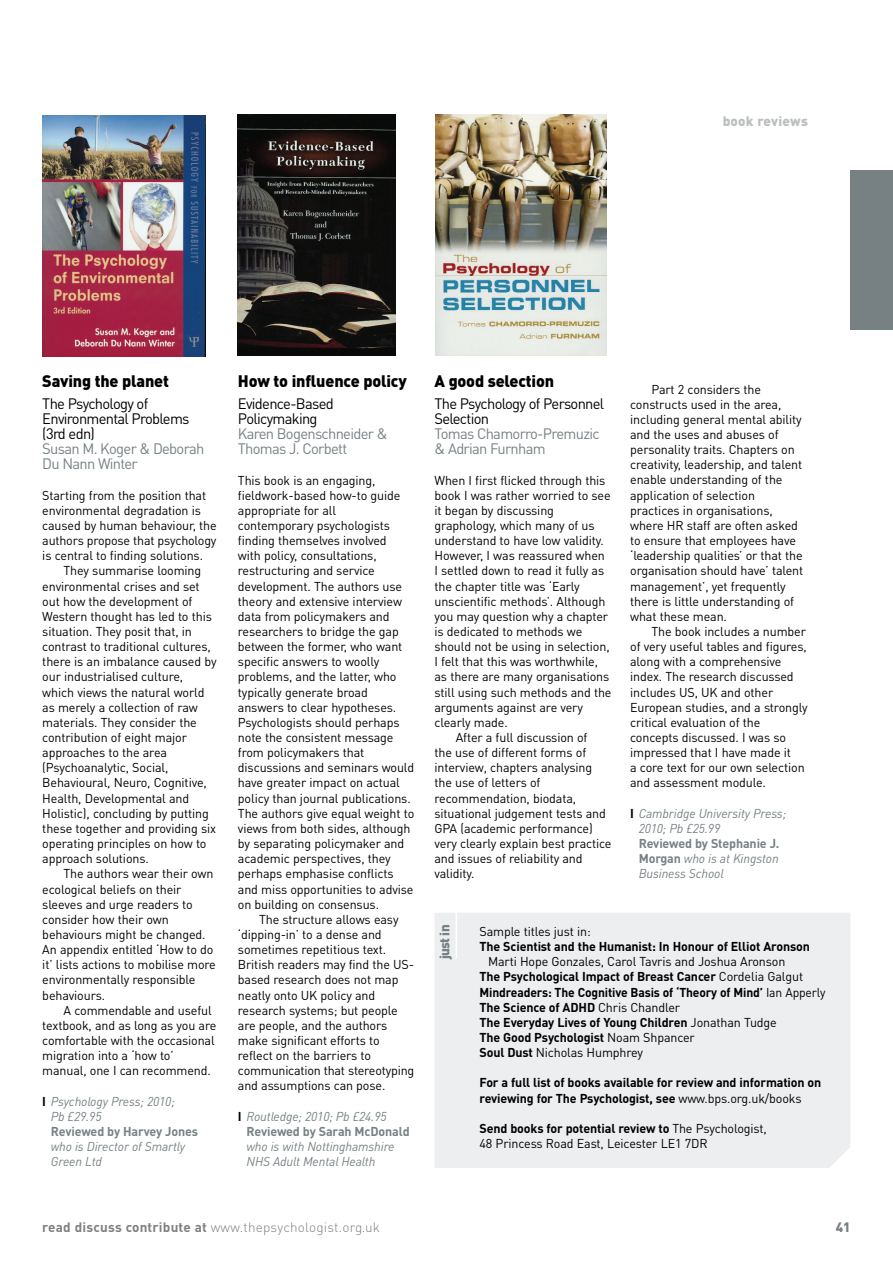
<style>
.page{position:relative;width:893px;height:1263px;background:#fff}
.page>*{position:absolute;margin:0;border:0;box-sizing:border-box;transform-origin:0 0}
.t1{font:900 16.5px "DIN Pro";letter-spacing:-.01em;color:#000}
.t2{font:15px/15.1px "DIN Pro";letter-spacing:-.045em;color:#000}
.t3{font:15px/15.1px "DIN Pro";letter-spacing:-.045em;color:#778184}
.t4{font:300 13.5px "DIN Pro";letter-spacing:.015em;color:#808080}
.t5{font:900 13.5px "DIN Pro";letter-spacing:.015em;color:#bbbfc0}
.t6{font:900 13.5px "DIN Pro";letter-spacing:-.05em;color:#778184}
.t7{font:12.75px/15.1px "DIN Pro";letter-spacing:-.01em;color:#000}
.t8{font:700 12.75px/15.1px "DIN Pro";letter-spacing:-.01em;color:#000}
.t9{font:italic 12.75px/15.1px "DIN Pro";letter-spacing:-.01em;color:#778184}
.t10{font:700 12.75px "DIN Pro";letter-spacing:-.01em;color:#778184}
.s1{font-weight:700;font-style:normal;color:#000}
.s2{font-weight:700;font-style:normal}
.s3{font-weight:400}
.s4{font-weight:700}
</style>
<div class="page">
<div style="left:850px;top:170px;width:42px;height:160px;background:#778184"></div>
<div style="left:42px;top:116px;width:169px;height:240px;background:linear-gradient(to bottom,#fff,#fff)"></div>
<img style="left:42px;top:116px;width:163px;height:240px">
<img style="left:436px;top:115px;width:170px;height:241px">
<div style="left:435px;top:913px;width:415px;height:255px;background:#edeeef"></div>
<img style="left:238px;top:115px;width:158px;height:241px">
<hr style="left:456px;top:903px;width:1px;height:56px;background:#fff">
<p class="t5" style="left:723px;top:116px;width:87px">book reviews</p>
<p class="t1" style="left:42px;top:375px;width:128px">Saving the planet</p>
<p class="t2" style="left:42px;top:398px;width:149px">The Psychology of<br>Environmental Problems (3rd edn)</p>
<p class="t3" style="left:42px;top:443px;width:164px">Susan M. Koger &amp; Deborah<br>Du Nann Winter</p>
<p class="t7" style="left:42px;top:489px;width:176px">Starting from the position that environmental degradation is caused by human behaviour, the authors propose that psychology is central to finding solutions.</p>
<p class="t7" style="left:42px;top:565px;width:176px;text-indent:21px">They summarise looming environmental crises and set out how the development of<br>Western thought has led to this situation. They posit that, in contrast to traditional cultures, there is an imbalance caused by our industrialised culture, which views the natural world as merely a collection of raw materials. They consider the contribution of eight major approaches to the area (Psychoanalytic, Social,<br>Behavioural, Neuro, Cognitive,<br>Health, Developmental and<br>Holistic), concluding by putting these together and providing six operating principles on how to approach solutions.</p>
<p class="t7" style="left:42px;top:868px;width:175px;text-indent:21px">The authors wear their own ecological beliefs on their sleeves and urge readers to consider how their own behaviours might be changed.<br>An appendix entitled ‘How to do it’ lists actions to mobilise more environmentally responsible behaviours.</p>
<p class="t7" style="left:42px;top:1004px;width:176px;text-indent:21px">A commendable and useful textbook, and as long as you are comfortable with the occasional migration into a ‘how to’ manual, one I can recommend.</p>
<p class="t9" style="left:51px;top:1095px;width:126px;text-indent:-9px"><span class="s1">I</span> Psychology Press; 2010;<br>Pb £29.95</p>
<p class="t10" style="left:51px;top:1127px;width:149px">Reviewed by Harvey Jones</p>
<p class="t9" style="left:51px;top:1140px;width:136px">who is Director of Smartly<br>Green Ltd</p>
<p class="t1" style="left:238px;top:375px;width:170px">How to influence policy</p>
<p class="t2" style="left:238px;top:398px;width:97px">Evidence-Based<br>Policymaking</p>
<p class="t3" style="left:238px;top:428px;width:151px">Karen Bogenschneider &amp;<br>Thomas J. Corbett</p>
<p class="t7" style="left:238px;top:474px;width:178px">This book is an engaging, fieldwork-based how-to guide appropriate for all contemporary psychologists finding themselves involved<br>with policy, consultations, restructuring and service development. The authors use theory and extensive interview data from policymakers and researchers to bridge the gap between the former, who want specific answers to woolly problems, and the latter, who typically generate broad answers to clear hypotheses.<br>Psychologists should perhaps note the consistent message from policymakers that discussions and seminars would have greater impact on actual policy than journal publications.<br>The authors give equal weight to views from both sides, although by separating policymaker and academic perspectives, they perhaps emphasise conflicts and miss opportunities to advise on building on consensus.</p>
<p class="t7" style="left:238px;top:913px;width:178px;text-indent:21px">The structure allows easy ‘dipping-in’ to a dense and sometimes repetitious text.<br>British readers may find the US&shy;based research does not map neatly onto UK policy and research systems; but people are people, and the authors make significant efforts to reflect on the barriers to communication that stereotyping and assumptions can pose.</p>
<p class="t9" style="left:246px;top:1110px;width:165px;text-indent:-9px"><span class="s1">I</span> Routledge; 2010; Pb £24.95<br><span class="s2">Reviewed by Sarah McDonald</span></p>
<p class="t9" style="left:246px;top:1140px;width:150px">who is with Nottinghamshire<br>NHS Adult Mental Health</p>
<p class="t1" style="left:434px;top:375px;width:121px">A good selection</p>
<p class="t2" style="left:434px;top:398px;width:171px">The Psychology of Personnel<br>Selection</p>
<p class="t3" style="left:434px;top:428px;width:167px">Tomas Chamorro-Premuzic &amp; Adrian Furnham</p>
<p class="t7" style="left:434px;top:474px;width:172px">When I first flicked through this</p>
<p class="t7" style="left:434px;top:489px;width:178px">book I was rather worried to see</p>
<p class="t7" style="left:434px;top:504px;width:121px">it began by discussing</p>
<p class="t7" style="left:434px;top:519px;width:162px">graphology, which many of us</p>
<p class="t7" style="left:434px;top:534px;width:171px">understand to have low validity.</p>
<p class="t7" style="left:434px;top:550px;width:172px">However, I was reassured when</p>
<p class="t7" style="left:434px;top:565px;width:171px">I settled down to read it fully as</p>
<p class="t7" style="left:434px;top:580px;width:147px">the chapter title was ‘Early</p>
<p class="t7" style="left:434px;top:595px;width:172px">unscientific methods’. Although</p>
<p class="t7" style="left:434px;top:610px;width:175px">you may question why a chapter</p>
<p class="t7" style="left:434px;top:625px;width:149px">is dedicated to methods we</p>
<p class="t7" style="left:434px;top:640px;width:177px">should not be using in selection,</p>
<p class="t7" style="left:434px;top:656px;width:165px">I felt that this was worthwhile,</p>
<p class="t7" style="left:434px;top:671px;width:176px">as there are many organisations</p>
<p class="t7" style="left:434px;top:686px;width:178px">still using such methods and the</p>
<p class="t7" style="left:434px;top:701px;width:150px">arguments against are very</p>
<p class="t7" style="left:434px;top:716px;width:75px">clearly made.</p>
<p class="t7" style="left:456px;top:731px;width:133px">After a full discussion of</p>
<p class="t7" style="left:434px;top:747px;width:153px">the use of different forms of</p>
<p class="t7" style="left:434px;top:762px;width:159px">interview, chapters analysing</p>
<p class="t7" style="left:434px;top:777px;width:107px">the use of letters of</p>
<p class="t7" style="left:434px;top:792px;width:143px">recommendation, biodata,</p>
<p class="t7" style="left:434px;top:807px;width:173px">situational judgement tests and</p>
<p class="t7" style="left:434px;top:822px;width:160px">GPA (academic performance)</p>
<p class="t7" style="left:434px;top:837px;width:179px">very clearly explain best practice</p>
<p class="t7" style="left:434px;top:853px;width:150px">and issues of reliability and</p>
<p class="t7" style="left:434px;top:868px;width:42px">validity.</p>
<p class="t7" style="left:630px;top:383px;width:175px;text-indent:21px">Part 2 considers the constructs used in the area, including general mental ability and the uses and abuses of personality traits. Chapters on creativity, leadership, and talent enable understanding of the application of selection practices in organisations, where HR staff are often asked to ensure that employees have ‘leadership qualities’ or that the organisation should have’ talent management’, yet frequently there is little understanding of what these mean.</p>
<p class="t7" style="left:630px;top:625px;width:179px;text-indent:21px">The book includes a number of very useful tables and figures, along with a comprehensive index. The research discussed includes US, UK and other<br>European studies, and a strongly critical evaluation of the concepts discussed. I was so impressed that I have made it<br>a core text for our own selection and assessment module.</p>
<p class="t9" style="left:639px;top:807px;width:149px;text-indent:-9px"><span class="s1">I</span> Cambridge University Press;<br>2010; Pb £25.99</p>
<p class="t9" style="left:639px;top:837px;width:142px;text-align:justify"><span class="s2">Reviewed by Stephanie J.<br>Morgan</span> who is at Kingston Business School</p>
<p class="t6" style="left:440px;top:959px;width:36px;rotate:-90deg">just in</p>
<p class="t7" style="left:479px;top:925px;width:113px">Sample titles just in:</p>
<p class="t8" style="left:479px;top:940px;width:332px">The Scientist and the Humanist: In Honour of Elliot Aronson</p>
<p class="t8" style="left:479px;top:955px;width:347px;text-indent:9px"><span class="s3">Marti Hope Gonzales, Carol Tavris and Joshua Aronson<br></span>The Psychological Impact of Breast Cancer <span class="s3">Cordelia Galgut </span>Mindreaders: The Cognitive Basis of ‘Theory of Mind’ <span class="s3">Ian Apperly </span>The Science of ADHD <span class="s3">Chris Chandler<br></span>The Everyday Lives of Young Children <span class="s3">Jonathan Tudge<br></span>The Good Psychologist <span class="s3">Noam Shpancer<br></span>Soul Dust <span class="s3">Nicholas Humphrey</span></p>
<p class="t8" style="left:479px;top:1077px;width:343px">For a full list of books available for review and information on reviewing for The Psychologist, see <span class="s3">www.bps.org.uk/books</span></p>
<p class="t7" style="left:479px;top:1122px;width:289px"><span class="s4">Send books for potential review to</span> The Psychologist,<br>48 Princess Road East, Leicester LE1 7DR</p>
<p class="t4" style="left:42px;top:1223px;width:339px"><span class="s4">read discuss contribute at</span> www.thepsychologist.org.uk</p>
<p class="t6" style="left:836px;top:1223px;width:16px">41</p>
</div>
